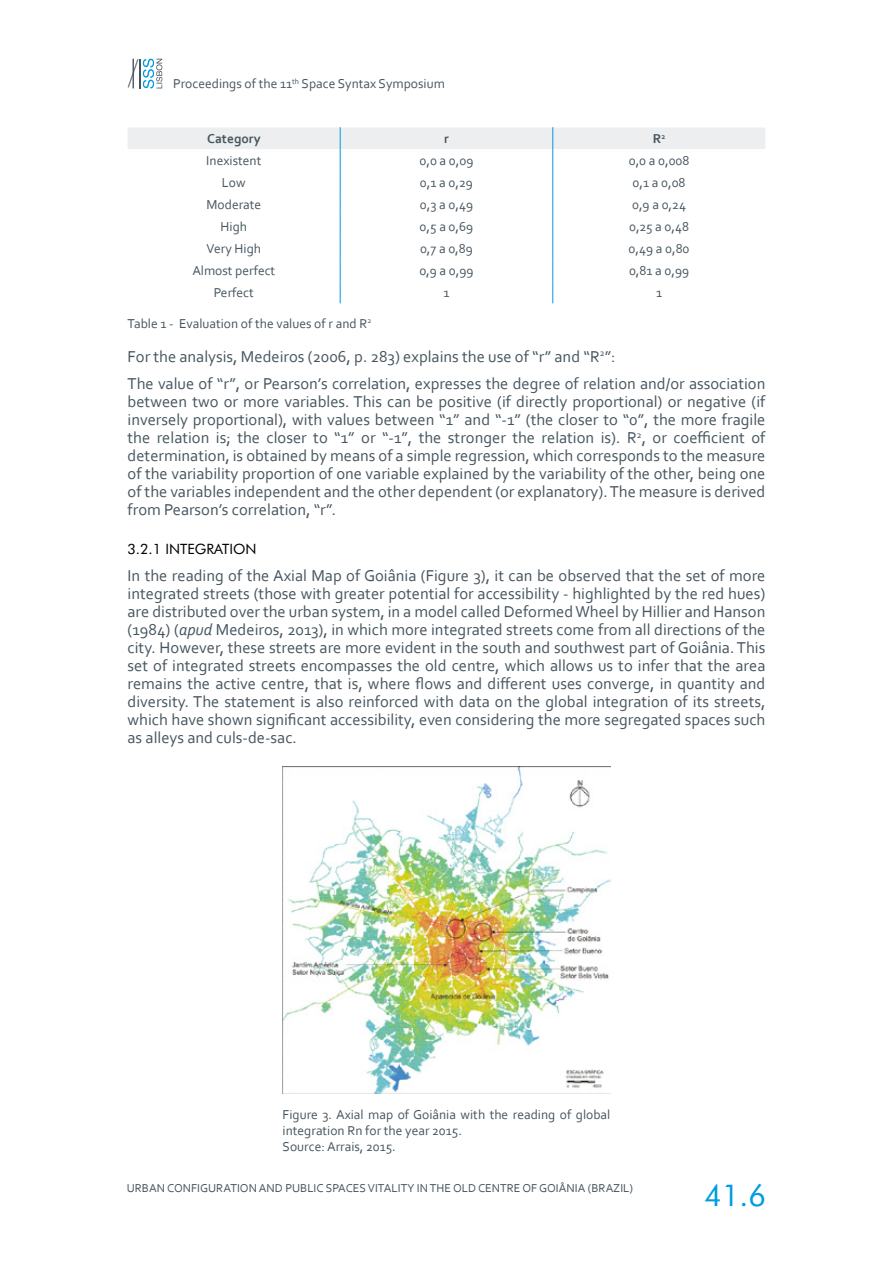
<style>
.page{position:relative;width:893px;height:1263px;background:#fff}
.page>*{position:absolute;margin:0;border:0;box-sizing:border-box;transform-origin:0 0}
.t1{font:30px "Futura BT";color:#009de0}
.t2{font:16.5px/18px "Corbel";color:#46555f;text-align:justify}
.t3{font:14.25px "Futura BT";color:#000}
.t4{font:13.5px/16.2px "Corbel";color:#46555f}
.t5{font:700 13.5px "Corbel";color:#45545e}
.t6{font:700 13.5px "Corbel";color:#46555f}
.t7{font:12px "Corbel";color:#46555f}
.s1{font-style:italic}
</style>
<div class="page">
<svg style="left:128px;top:59px;width:34px;height:29px"></svg>
<svg style="left:128px;top:127px;width:637px;height:176px"></svg>
<img style="left:283px;top:767px;width:327px;height:326px">
<p class="t4" style="left:173px;top:76px;width:273px">Proceedings of the 11<sup>th</sup> Space Syntax Symposium</p>
<p class="t5" style="left:207px;top:130px;width:55px">Category</p>
<p class="t6" style="left:444px;top:130px;width:6px">r</p>
<p class="t6" style="left:653px;top:130px;width:14px">R<sup>2</sup></p>
<p class="t4" style="left:206px;top:152px;width:57px">Inexistent</p>
<p class="t4" style="left:419px;top:152px;width:55px">0,0 a 0,09</p>
<p class="t4" style="left:629px;top:152px;width:62px">0,0 a 0,008</p>
<p class="t4" style="left:222px;top:174px;width:25px">Low</p>
<p class="t4" style="left:420px;top:174px;width:55px">0,1 a 0,29</p>
<p class="t4" style="left:633px;top:174px;width:54px">0,1 a 0,08</p>
<p class="t4" style="left:206px;top:196px;width:56px">Moderate</p>
<p class="t4" style="left:420px;top:196px;width:55px">0,3 a 0,49</p>
<p class="t4" style="left:632px;top:196px;width:55px">0,9 a 0,24</p>
<p class="t4" style="left:221px;top:218px;width:28px">High</p>
<p class="t4" style="left:420px;top:218px;width:55px">0,5 a 0,69</p>
<p class="t4" style="left:629px;top:218px;width:61px">0,25 a 0,48</p>
<p class="t4" style="left:207px;top:240px;width:56px">Very High</p>
<p class="t4" style="left:420px;top:240px;width:54px">0,7 a 0,89</p>
<p class="t4" style="left:629px;top:240px;width:62px">0,49 a 0,80</p>
<p class="t4" style="left:192px;top:262px;width:84px">Almost perfect</p>
<p class="t4" style="left:419px;top:262px;width:56px">0,9 a 0,99</p>
<p class="t4" style="left:629px;top:262px;width:62px">0,81 a 0,99</p>
<p class="t4" style="left:214px;top:284px;width:41px">Perfect</p>
<p class="t4" style="left:443px;top:284px;width:8px">1</p>
<p class="t4" style="left:656px;top:284px;width:8px">1</p>
<p class="t4" style="left:128px;top:315px;width:245px">Table 1 - Evaluation of the values of r and R<sup>2</sup></p>
<p class="t2" style="left:128px;top:343px;width:639px;line-height:27px">For the analysis, Medeiros (2006, p. 283) explains the use of “r” and “R<sup>2</sup>”:<br>The value of “r”, or Pearson’s correlation, expresses the degree of relation and/or association</p>
<p class="t2" style="left:128px;top:392px;width:639px">between two or more variables. This can be positive (if directly proportional) or negative (if inversely proportional), with values between “1” and “-1” (the closer to “0”, the more fragile the relation is; the closer to “1” or “-1”, the stronger the relation is). R<sup>2</sup>, or coefficient of determination, is obtained by means of a simple regression, which corresponds to the measure of the variability proportion of one variable explained by the variability of the other, being one of the variables independent and the other dependent (or explanatory). The measure is derived from Pearson’s correlation, “r”.</p>
<p class="t3" style="left:128px;top:541px;width:130px">3.2.1 INTEGRATION</p>
<p class="t2" style="left:128px;top:566px;width:639px">In the reading of the Axial Map of Goiânia (Figure 3), it can be observed that the set of more integrated streets (those with greater potential for accessibility - highlighted by the red hues) are distributed over the urban system, in a model called Deformed Wheel by Hillier and Hanson (1984) (<span class="s1">apud</span> Medeiros, 2013), in which more integrated streets come from all directions of the city. However, these streets are more evident in the south and southwest part of Goiânia. This set of integrated streets encompasses the old centre, which allows us to infer that the area remains the active centre, that is, where flows and different uses converge, in quantity and diversity. The statement is also reinforced with data on the global integration of its streets, which have shown significant accessibility, even considering the more segregated spaces such as alleys and culs-de-sac.</p>
<p class="t4" style="left:283px;top:1106px;width:329px">Figure 3. Axial map of Goiânia with the reading of global integration Rn for the year 2015.<br>Source: Arrais, 2015.</p>
<p class="t7" style="left:127px;top:1180px;width:508px">URBAN CONFIGURATION AND PUBLIC SPACES VITALITY IN THE OLD CENTRE OF GOIÂNIA (BRAZIL)</p>
<h1 class="t1" style="left:704px;top:1177px;width:63px">41.6</h1>
</div>
